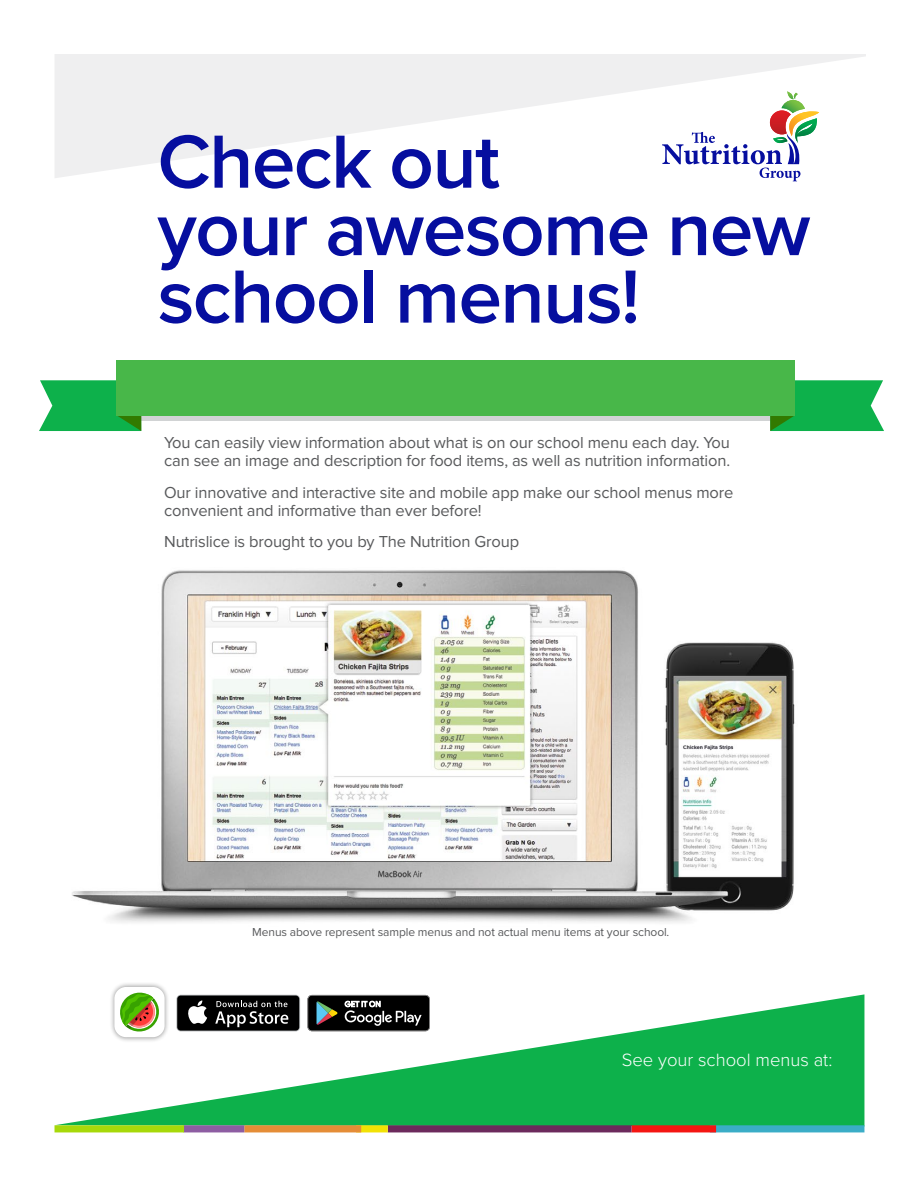
<style>
.page{position:relative;width:918px;height:1188px;background:#fff}
.page>*{position:absolute;margin:0;border:0;box-sizing:border-box;transform-origin:0 0}
.t1{font:600 78px/67.5px "Proxima Nova";letter-spacing:-.02em;color:#060e9f}
.t2{font:300 18.45px "Proxima Nova";color:#fff}
.t3{font:16.5px/18px "Proxima Nova";letter-spacing:-.01em;color:#58595b}
.t4{font:12px "Proxima Nova";letter-spacing:-.01em;color:#58595b}
</style>
<div class="page">
<svg style="left:54px;top:994px;width:810px;height:132px;fill:#0db14b"></svg>
<svg style="left:55px;top:54px;width:811px;height:124px;fill:#efeff0"></svg>
<div style="left:710px;top:1125px;width:154px;height:7px;background:#3badc7"></div>
<div style="left:632px;top:1125px;width:84px;height:7px;background:#f41612"></div>
<div style="left:388px;top:1125px;width:244px;height:7px;background:#6c2a5c"></div>
<div style="left:356px;top:1125px;width:32px;height:7px;background:#f2e205"></div>
<div style="left:244px;top:1125px;width:117px;height:7px;background:#e58d37"></div>
<div style="left:183px;top:1125px;width:61px;height:7px;background:#8d5da2"></div>
<div style="left:55px;top:1125px;width:129px;height:7px;background:#a7d90a"></div>
<svg style="left:141px;top:415px;width:629px;height:5px;background:#b5cdb8"></svg>
<svg style="left:770px;top:380px;width:114px;height:51px;background:#21b455"></svg>
<svg style="left:39px;top:380px;width:102px;height:51px;background:#23b557"></svg>
<div style="left:116px;top:360px;width:679px;height:55px;background:#48b749"></div>
<img style="left:72px;top:570px;width:723px;height:353px">
<svg style="left:176px;top:995px;width:124px;height:36px"></svg>
<div style="left:177px;top:996px;width:122px;height:35px;background:#000;border-radius:4px"></div>
<svg style="left:188px;top:1000px;width:19px;height:24px"></svg>
<svg style="left:215px;top:1001px;width:73px;height:26px"></svg>
<svg style="left:307px;top:995px;width:123px;height:36px;background:#2d2f2e"></svg>
<div style="left:109px;top:982px;width:61px;height:61px;background:#000;opacity:.45"></div>
<div style="left:114px;top:987px;width:51px;height:50px;background:#fff;border-radius:12px"></div>
<svg style="left:120px;top:992px;width:39px;height:40px"></svg>
<svg style="left:662px;top:91px;width:157px;height:90px"></svg>
<h1 class="t1" style="left:158px;top:131px;width:655px">Check out<br>your awesome new school menus!</h1>
<p class="t3" style="left:164px;top:434px;width:567px">You can easily view information about what is on our school menu each day. You can see an image and description for food items, as well as nutrition information.</p>
<p class="t3" style="left:164px;top:484px;width:571px">Our innovative and interactive site and mobile app make our school menus more convenient and informative than ever before!</p>
<p class="t3" style="left:164px;top:533px;width:356px">Nutrislice is brought to you by The Nutrition Group</p>
<p class="t4" style="left:252px;top:926px;width:419px">Menus above represent sample menus and not actual menu items at your school.</p>
<p class="t2" style="left:622px;top:1051px;width:212px">See your school menus at:</p>
</div>
